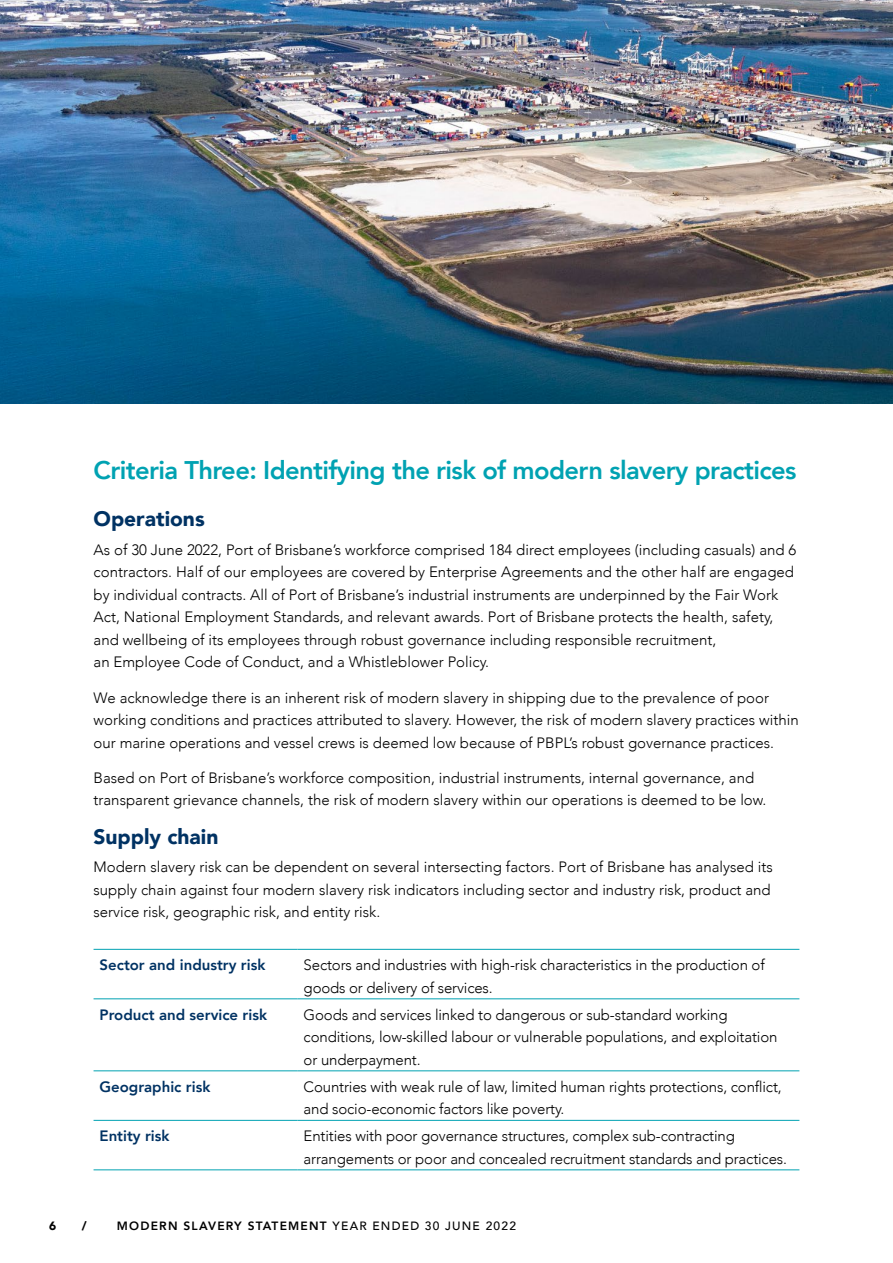
<style>
.page{position:relative;width:893px;height:1263px;background:#fff}
.page>*{position:absolute;margin:0;border:0;box-sizing:border-box;transform-origin:0 0}
.t1{font:800 25.5px "Avenir";letter-spacing:-.025em;color:#00a2b2}
.t2{font:900 21px "Avenir";color:#003263}
.t3{font:300 15px/22.5px "Avenir";color:#000}
.t4{font:800 15px "Avenir";color:#003263}
.t5{font:800 12px "Avenir";letter-spacing:.1em;color:#000}
.t6{font:900 12px "Avenir";color:#000}
.s1{font-weight:500}
</style>
<div class="page">
<hr style="left:94px;top:949px;width:204px;height:1px;background:#00a2b2">
<hr style="left:298px;top:949px;width:501px;height:1px;background:#00a2b2">
<hr style="left:94px;top:998px;width:204px;height:1px;background:#00a2b2">
<hr style="left:298px;top:998px;width:501px;height:1px;background:#00a2b2">
<hr style="left:94px;top:1070px;width:204px;height:1px;background:#00a2b2">
<hr style="left:298px;top:1070px;width:501px;height:1px;background:#00a2b2">
<hr style="left:94px;top:1120px;width:204px;height:1px;background:#00a2b2">
<hr style="left:298px;top:1120px;width:501px;height:1px;background:#00a2b2">
<hr style="left:94px;top:1169px;width:204px;height:1px;background:#00a2b2">
<hr style="left:298px;top:1169px;width:501px;height:1px;background:#00a2b2">
<img style="left:0;top:0;width:893px;height:404px">
<h1 class="t1" style="left:94px;top:450px;width:704px">Criteria Three: Identifying the risk of modern slavery practices</h1>
<h2 class="t2" style="left:94px;top:500px;width:113px">Operations</h2>
<p class="t3" style="left:94px;top:538px;width:704px">As of 30 June 2022, Port of Brisbane’s workforce comprised 184 direct employees (including casuals) and 6 contractors. Half of our employees are covered by Enterprise Agreements and the other half are engaged by individual contracts. All of Port of Brisbane’s industrial instruments are underpinned by the Fair Work Act, National Employment Standards, and relevant awards. Port of Brisbane protects the health, safety, and wellbeing of its employees through robust governance including responsible recruitment,<br>an Employee Code of Conduct, and a Whistleblower Policy.</p>
<p class="t3" style="left:94px;top:686px;width:707px">We acknowledge there is an inherent risk of modern slavery in shipping due to the prevalence of poor working conditions and practices attributed to slavery. However, the risk of modern slavery practices within our marine operations and vessel crews is deemed low because of PBPL’s robust governance practices.</p>
<p class="t3" style="left:94px;top:766px;width:674px">Based on Port of Brisbane’s workforce composition, industrial instruments, internal governance, and transparent grievance channels, the risk of modern slavery within our operations is deemed to be low.</p>
<h2 class="t2" style="left:94px;top:818px;width:126px">Supply chain</h2>
<p class="t3" style="left:94px;top:856px;width:681px">Modern slavery risk can be dependent on several intersecting factors. Port of Brisbane has analysed its supply chain against four modern slavery risk indicators including sector and industry risk, product and service risk, geographic risk, and entity risk.</p>
<p class="t4" style="left:100px;top:953px;width:167px">Sector and industry risk</p>
<p class="t3" style="left:304px;top:954px;width:463px">Sectors and industries with high-risk characteristics in the production of goods or delivery of services.</p>
<p class="t4" style="left:100px;top:1003px;width:169px">Product and service risk</p>
<p class="t3" style="left:304px;top:1003px;width:475px">Goods and services linked to dangerous or sub-standard working conditions, low-skilled labour or vulnerable populations, and exploitation or underpayment.</p>
<p class="t4" style="left:100px;top:1075px;width:112px">Geographic risk</p>
<p class="t3" style="left:304px;top:1075px;width:480px">Countries with weak rule of law, limited human rights protections, conflict, and socio-economic factors like poverty.</p>
<p class="t4" style="left:100px;top:1124px;width:72px">Entity risk</p>
<p class="t3" style="left:304px;top:1125px;width:485px">Entities with poor governance structures, complex sub-contracting arrangements or poor and concealed recruitment standards and practices.</p>
<p class="t6" style="left:49px;top:1215px;width:9px">6</p>
<p class="t6" style="left:82px;top:1215px;width:6px">/</p>
<p class="t5" style="left:117px;top:1216px;width:401px">MODERN SLAVERY STATEMENT <span class="s1">YEAR ENDED 30 JUNE 2022</span></p>
</div>
